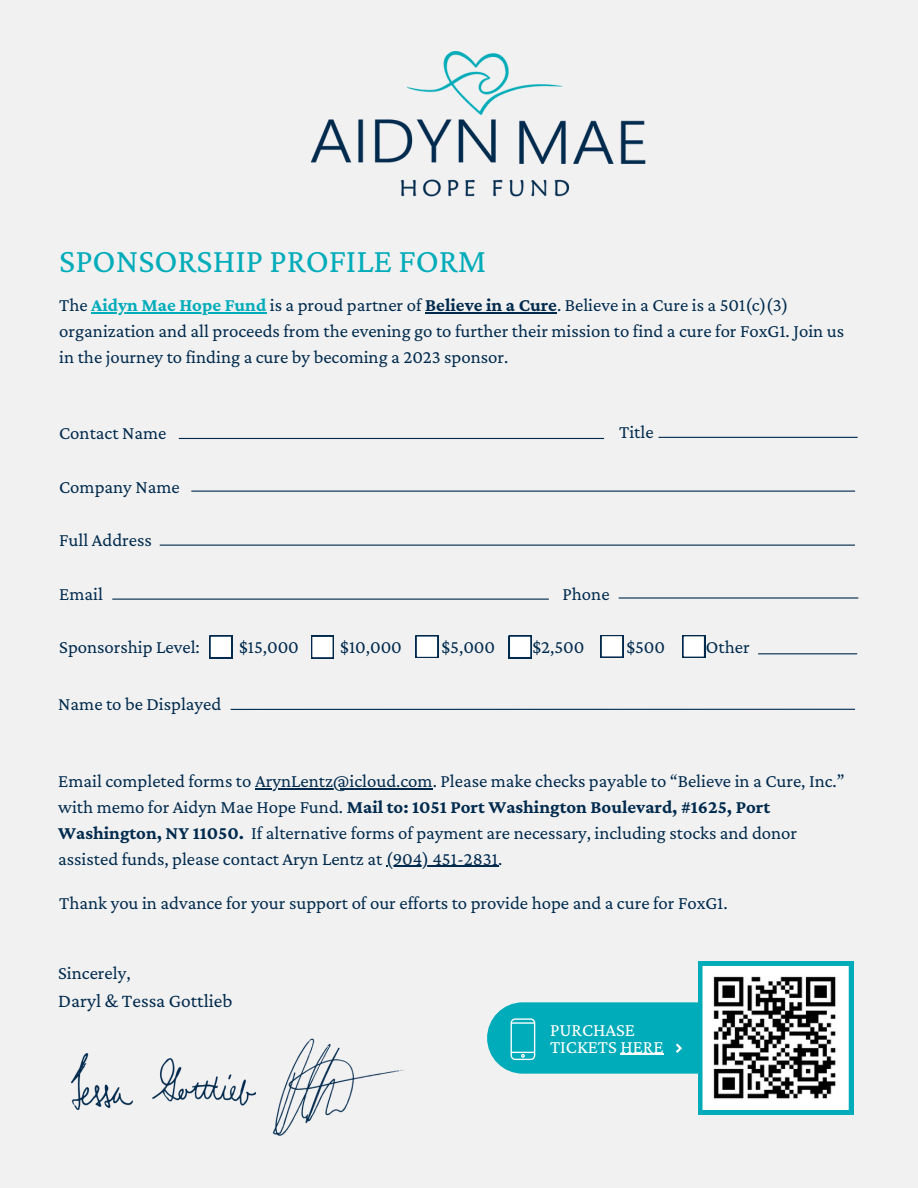
<style>
.page{position:relative;width:918px;height:1188px;background:#f1f1f1}
.page>*{position:absolute;margin:0;border:0;box-sizing:border-box;transform-origin:0 0}
.t1{font:34.5px "Crimson Pro";color:#00acb9}
.t2{font:19.5px "Crimson Pro";color:#002a4d}
.t3{font:18.75px/25.8px "Crimson Pro";color:#002a4d}
.t4{font:18.75px/16.8px "Crimson Pro";color:#fff}
.s1{font-weight:700;color:#00acb9}
.s2{font-weight:700}
</style>
<div class="page">
<img style="left:310px;top:50px;width:336px;height:147px">
<hr style="left:179px;top:438px;width:425px;height:1px;background:#002a4d">
<hr style="left:659px;top:437px;width:199px;height:1px;background:#002a4d">
<hr style="left:191px;top:491px;width:664px;height:1px;background:#002a4d">
<hr style="left:160px;top:545px;width:695px;height:1px;background:#002a4d">
<hr style="left:112px;top:599px;width:437px;height:1px;background:#002a4d">
<hr style="left:619px;top:597px;width:239px;height:2px;background:#002a4d">
<svg style="left:210px;top:636px;width:22px;height:22px"></svg>
<svg style="left:311px;top:636px;width:23px;height:22px"></svg>
<svg style="left:416px;top:635px;width:22px;height:23px"></svg>
<svg style="left:509px;top:636px;width:22px;height:22px"></svg>
<svg style="left:601px;top:635px;width:22px;height:23px"></svg>
<svg style="left:683px;top:635px;width:22px;height:23px"></svg>
<hr style="left:231px;top:709px;width:624px;height:1px;background:#002a4d">
<hr style="left:758px;top:653px;width:99px;height:1px;background:#002a4d">
<div style="left:487px;top:1002px;width:357px;height:72px;background:#00acb9;border-radius:36px"></div>
<svg style="left:698px;top:961px;width:155px;height:153px"></svg>
<svg style="left:511px;top:1018px;width:24px;height:42px"></svg>
<hr style="left:620px;top:1054px;width:44px;height:1px;background:#fff">
<svg style="left:676px;top:1043px;width:6px;height:10px"></svg>
<img style="left:704px;top:967px;width:144px;height:142px">
<img style="left:72px;top:1053px;width:182px;height:56px">
<img style="left:254px;top:1038px;width:150px;height:98px">
<hr style="left:91px;top:312px;width:175px;height:2px;background:#00acb9">
<hr style="left:425px;top:312px;width:132px;height:2px;background:#002a4d">
<hr style="left:255px;top:788px;width:178px;height:1px;background:#002a4d">
<hr style="left:386px;top:866px;width:112px;height:1px;background:#002a4d">
<p class="t1" style="left:59px;top:241px;width:429px">SPONSORSHIP PROFILE FORM</p>
<p class="t3" style="left:59px;top:292px;width:786px">The <span class="s1">Aidyn Mae Hope Fund</span> is a proud partner of <span class="s2">Believe in a Cure</span>. Believe in a Cure is a 501(c)(3) organization and all proceeds from the evening go to further their mission to find a cure for FoxG1. Join us in the journey to finding a cure by becoming a 2023 sponsor.</p>
<p class="t3" style="left:59px;top:419px;width:109px">Contact Name</p>
<p class="t3" style="left:619px;top:419px;width:36px">Title</p>
<p class="t3" style="left:59px;top:473px;width:122px">Company Name</p>
<p class="t3" style="left:59px;top:527px;width:94px">Full Address</p>
<p class="t3" style="left:59px;top:581px;width:45px">Email</p>
<p class="t3" style="left:563px;top:581px;width:49px">Phone</p>
<p class="t3" style="left:59px;top:634px;width:142px">Sponsorship Level:</p>
<p class="t3" style="left:239px;top:634px;width:61px">$15,000</p>
<p class="t3" style="left:340px;top:634px;width:63px">$10,000</p>
<p class="t3" style="left:441px;top:634px;width:55px">$5,000</p>
<p class="t3" style="left:532px;top:634px;width:53px">$2,500</p>
<p class="t3" style="left:58px;top:690px;width:165px">Name to be Displayed</p>
<p class="t3" style="left:626px;top:634px;width:40px">$500</p>
<p class="t3" style="left:706px;top:633px;width:45px">Other</p>
<p class="t3" style="left:58px;top:768px;width:788px">Email completed forms to ArynLentz@icloud.com. Please make checks payable to “Believe in a Cure, Inc.” with memo for Aidyn Mae Hope Fund. <span class="s2">Mail to: 1051 Port Washington Boulevard, #1625, Port Washington, NY 11050.</span> If alternative forms of payment are necessary, including stocks and donor assisted funds, please contact Aryn Lentz at (904) 451-2831.</p>
<p class="t3" style="left:59px;top:890px;width:670px">Thank you in advance for your support of our efforts to provide hope and a cure for FoxG1.</p>
<p class="t3" style="left:58px;top:959px;width:74px">Sincerely,</p>
<p class="t2" style="left:58px;top:990px;width:176px">Daryl &amp; Tessa Gottlieb</p>
<p class="t4" style="left:550px;top:1021px;width:115px">PURCHASE<br>TICKETS HERE</p>
</div>
